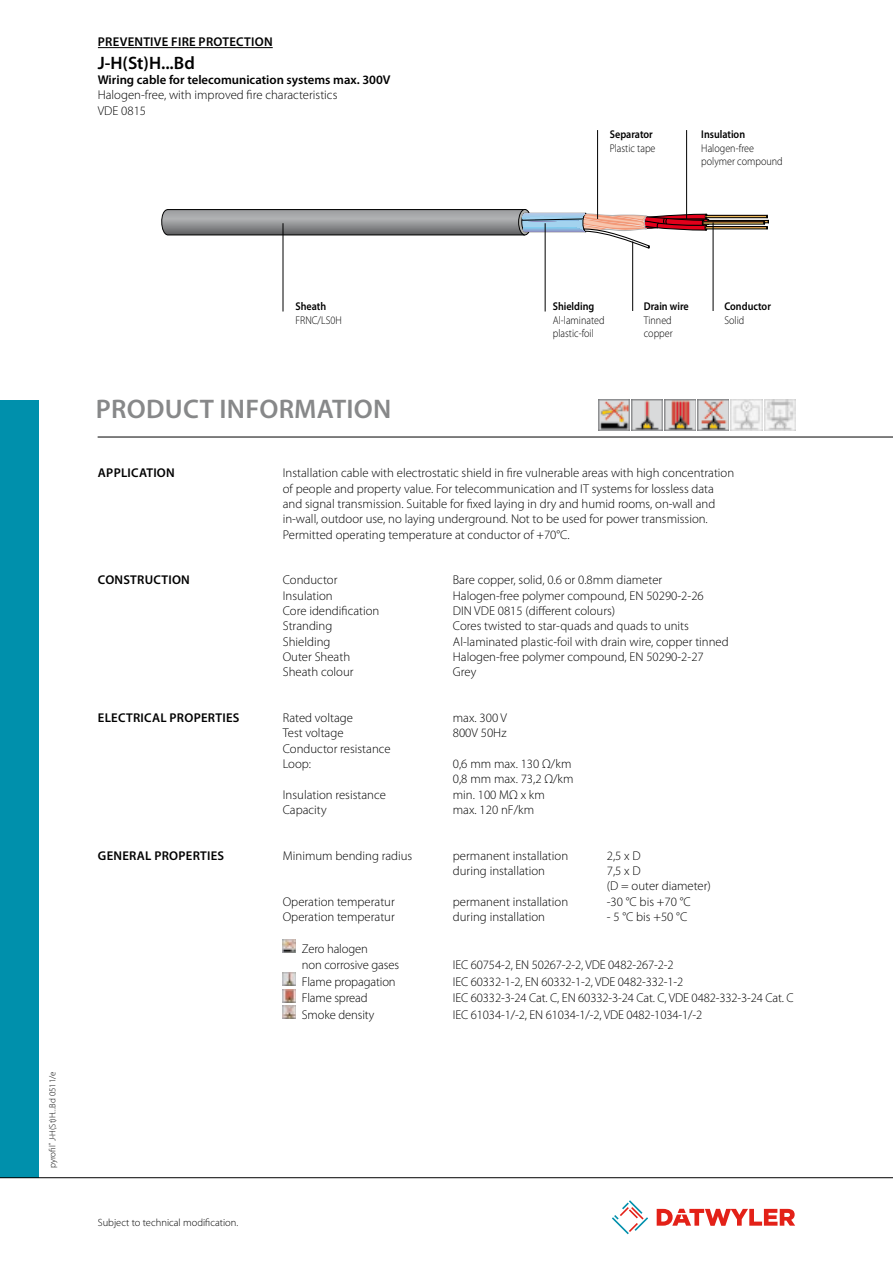
<style>
.page{position:relative;width:893px;height:1263px;background:#fff}
.page>*{position:absolute;margin:0;border:0;box-sizing:border-box;transform-origin:0 0}
.t1{font:600 27px "Myriad Pro";letter-spacing:.01em;color:#878889}
.t2{font:600 18px "Myriad Pro";color:#000}
.t3{font:300 12.75px/15.3px "Myriad Pro";color:#000}
.t4{font:600 12.75px "Myriad Pro";letter-spacing:.02em;color:#000}
.t5{font:600 12.75px "Myriad Pro";color:#000}
.t6{font:300 11.25px/13.5px "Myriad Pro";color:#000;scale:.9 1}
.t7{font:600 11.25px "Myriad Pro";color:#000;scale:.9 1}
.t8{font:300 10.5px "Myriad Pro";color:#000}
.t9{font:300 9px "Myriad Pro";color:#000}
</style>
<div class="page">
<img style="left:764px;top:400px;width:31px;height:31px">
<img style="left:598px;top:400px;width:31px;height:31px">
<img style="left:698px;top:400px;width:31px;height:31px">
<img style="left:665px;top:400px;width:31px;height:30px">
<img style="left:631px;top:400px;width:31px;height:31px">
<img style="left:731px;top:400px;width:31px;height:31px">
<hr style="left:98px;top:437px;width:795px;height:1px;background:#000">
<svg style="left:612px;top:1200px;width:36px;height:34px"></svg>
<svg style="left:657px;top:1209px;width:138px;height:17px"></svg>
<div style="left:0;top:400px;width:38px;height:777px;background:#0090ac"></div>
<hr style="left:0;top:1177px;width:893px;height:1px;background:#000">
<svg style="left:162px;top:209px;width:607px;height:39px"></svg>
<hr style="left:98px;top:47px;width:175px;height:1px;background:#000">
<svg style="left:283px;top:940px;width:13px;height:13px"></svg>
<svg style="left:283px;top:973px;width:13px;height:46px"></svg>
<hr style="left:283px;top:223px;width:1px;height:88px;background:#000">
<hr style="left:686px;top:130px;width:1px;height:89px;background:#000">
<hr style="left:713px;top:222px;width:1px;height:89px;background:#000">
<hr style="left:545px;top:223px;width:1px;height:88px;background:#000">
<hr style="left:597px;top:130px;width:1px;height:89px;background:#000">
<hr style="left:632px;top:242px;width:1px;height:69px;background:#000">
<p class="t4" style="left:98px;top:34px;width:176px">PREVENTIVE FIRE PROTECTION</p>
<h2 class="t2" style="left:98px;top:51px;width:99px">J-H(ST)H...BD</h2>
<p class="t5" style="left:98px;top:72px;width:294px">WIRING CABLE FOR TELECOMUNICATION SYSTEMS MAX. 300V</p>
<p class="t3" style="left:98px;top:87px;width:241px">Halogen-free, with improved fire characteristics<br>VDE 0815</p>
<p class="t7" style="left:610px;top:127px;width:49px">SEPARATOR</p>
<p class="t6" style="left:610px;top:141px;width:52px">Plastic tape</p>
<p class="t7" style="left:701px;top:127px;width:50px">INSULATION</p>
<p class="t6" style="left:701px;top:141px;width:92px">Halogen-free polymer compound</p>
<p class="t9" style="left:47px;top:1168px;width:98px;rotate:-90deg">pyrofil<sup>®</sup> J-H(St)H...Bd 0511/e</p>
<p class="t7" style="left:296px;top:299px;width:36px">SHEATH</p>
<p class="t6" style="left:296px;top:313px;width:53px">FRNC/LS0H</p>
<h1 class="t1" style="left:96px;top:392px;width:297px">PRODUCT INFORMATION</h1>
<p class="t7" style="left:553px;top:299px;width:48px">SHIELDING</p>
<p class="t6" style="left:553px;top:313px;width:59px">Al-laminated plastic-foil</p>
<p class="t7" style="left:644px;top:299px;width:51px">DRAIN WIRE</p>
<p class="t6" style="left:644px;top:313px;width:34px">Tinned copper</p>
<p class="t7" style="left:724px;top:299px;width:53px">CONDUCTOR</p>
<p class="t6" style="left:724px;top:313px;width:24px">Solid</p>
<p class="t4" style="left:98px;top:465px;width:78px">APPLICATION</p>
<p class="t4" style="left:98px;top:572px;width:93px">CONSTRUCTION</p>
<p class="t4" style="left:98px;top:710px;width:142px">ELECTRICAL PROPERTIES</p>
<p class="t4" style="left:98px;top:847px;width:127px">GENERAL PROPERTIES</p>
<p class="t3" style="left:283px;top:465px;width:453px">Installation cable with electrostatic shield in fire vulnerable areas with high concentration of people and property value. For telecommunication and IT systems for lossless data and signal transmission. Suitable for fixed laying in dry and humid rooms, on-wall and in-wall, outdoor use, no laying underground. Not to be used for power transmission.<br>Permitted operating temperature at conductor of +70°C.</p>
<p class="t3" style="left:283px;top:572px;width:56px">Conductor</p>
<p class="t3" style="left:453px;top:572px;width:211px">Bare copper, solid, 0.6 or 0.8mm diameter</p>
<p class="t3" style="left:283px;top:588px;width:51px">Insulation</p>
<p class="t3" style="left:453px;top:588px;width:252px">Halogen-free polymer compound, EN 50290-2-26</p>
<p class="t3" style="left:283px;top:603px;width:98px">Core idendification</p>
<p class="t3" style="left:453px;top:603px;width:164px">DIN VDE 0815 (different colours)</p>
<p class="t3" style="left:283px;top:618px;width:51px">Stranding</p>
<p class="t3" style="left:453px;top:618px;width:238px">Cores twisted to star-quads and quads to units</p>
<p class="t3" style="left:283px;top:634px;width:49px">Shielding</p>
<p class="t3" style="left:453px;top:634px;width:277px">Al-laminated plastic-foil with drain wire, copper tinned</p>
<p class="t3" style="left:283px;top:649px;width:69px">Outer Sheath</p>
<p class="t3" style="left:453px;top:649px;width:252px">Halogen-free polymer compound, EN 50290-2-27</p>
<p class="t3" style="left:283px;top:664px;width:72px">Sheath colour</p>
<p class="t3" style="left:453px;top:664px;width:25px">Grey</p>
<p class="t3" style="left:283px;top:710px;width:72px">Rated voltage</p>
<p class="t3" style="left:453px;top:710px;width:56px">max. 300 V</p>
<p class="t3" style="left:283px;top:725px;width:62px">Test voltage</p>
<p class="t3" style="left:453px;top:725px;width:55px">800V 50Hz</p>
<p class="t3" style="left:283px;top:741px;width:109px">Conductor resistance<br>Loop:</p>
<p class="t3" style="left:453px;top:756px;width:122px">0,6 mm max. 130 Ω/km<br>0,8 mm max. 73,2 Ω/km</p>
<p class="t3" style="left:283px;top:787px;width:105px">Insulation resistance</p>
<p class="t3" style="left:453px;top:787px;width:94px">min. 100 MΩ x km</p>
<p class="t3" style="left:283px;top:802px;width:45px">Capacity</p>
<p class="t3" style="left:453px;top:802px;width:83px">max. 120 nF/km</p>
<p class="t3" style="left:283px;top:848px;width:131px">Minimum bending radius</p>
<p class="t3" style="left:453px;top:848px;width:117px">permanent installation</p>
<p class="t3" style="left:607px;top:848px;width:35px">2,5 x D</p>
<p class="t3" style="left:453px;top:863px;width:94px">during installation</p>
<p class="t3" style="left:607px;top:863px;width:106px">7,5 x D<br>(D = outer diameter)</p>
<p class="t3" style="left:283px;top:894px;width:114px">Operation temperatur</p>
<p class="t3" style="left:453px;top:894px;width:117px">permanent installation</p>
<p class="t3" style="left:607px;top:894px;width:85px">-30 °C bis +70 °C</p>
<p class="t3" style="left:283px;top:909px;width:114px">Operation temperatur</p>
<p class="t3" style="left:453px;top:909px;width:94px">during installation</p>
<p class="t3" style="left:607px;top:909px;width:82px">- 5 °C bis +50 °C</p>
<p class="t3" style="left:302px;top:940px;width:99px;line-height:16.5px">Zero halogen<br>non corrosive gases</p>
<p class="t3" style="left:453px;top:957px;width:222px">IEC 60754-2, EN 50267-2-2, VDE 0482-267-2-2</p>
<p class="t3" style="left:302px;top:974px;width:95px">Flame propagation</p>
<p class="t3" style="left:453px;top:974px;width:232px">IEC 60332-1-2, EN 60332-1-2, VDE 0482-332-1-2</p>
<p class="t3" style="left:302px;top:990px;width:67px">Flame spread</p>
<p class="t3" style="left:453px;top:990px;width:342px">IEC 60332-3-24 Cat. C, EN 60332-3-24 Cat. C, VDE 0482-332-3-24 Cat. C</p>
<p class="t3" style="left:302px;top:1007px;width:74px">Smoke density</p>
<p class="t3" style="left:453px;top:1007px;width:251px">IEC 61034-1/-2, EN 61034-1/-2, VDE 0482-1034-1/-2</p>
<p class="t8" style="left:98px;top:1216px;width:142px">Subject to technical modification.</p>
</div>
